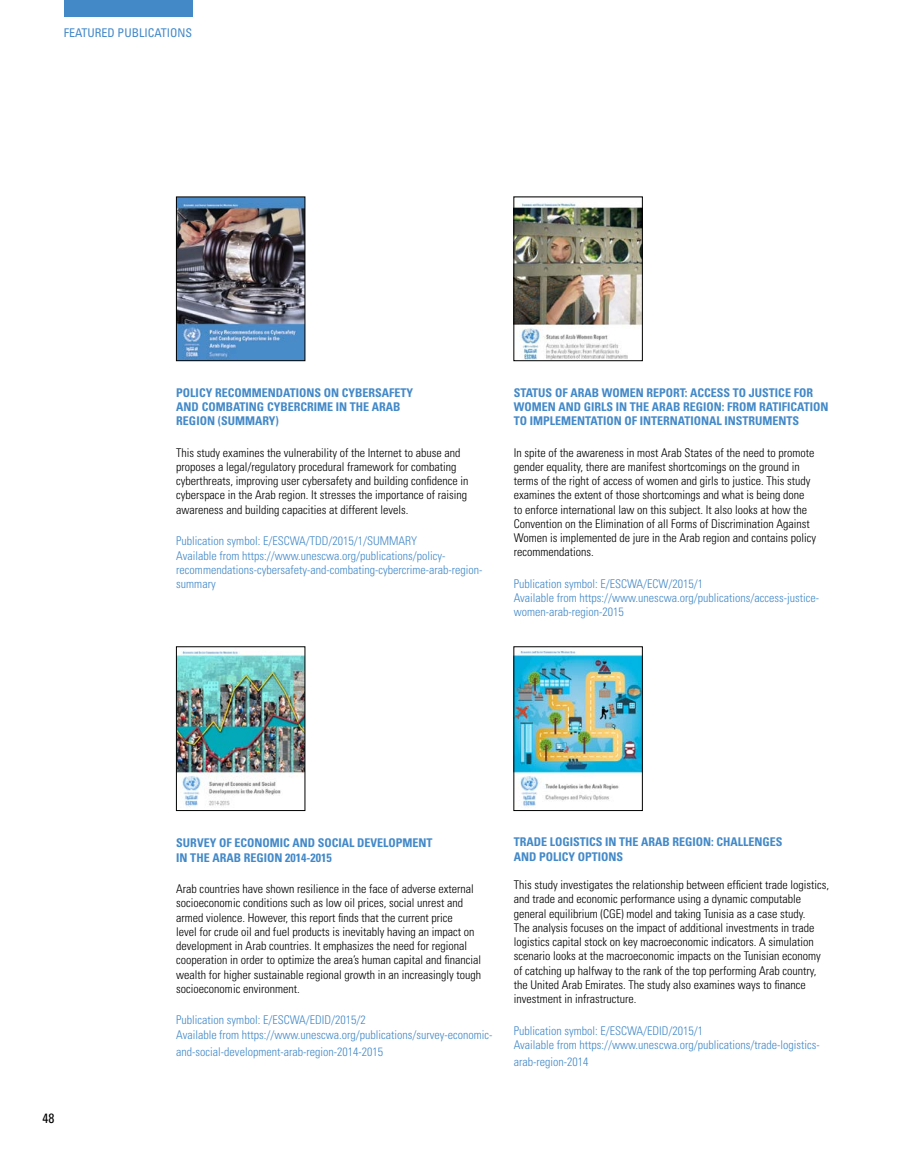
<style>
.page{position:relative;width:915px;height:1166px;background:#fff}
.page>*{position:absolute;margin:0;border:0;box-sizing:border-box;transform-origin:0 0}
.t1{font:condensed 13.5px "Univers LT Std";color:#000}
.t2{font:300 condensed 12px/14.2px "Univers LT Std";color:#000}
.t3{font:300 condensed 12px/14.2px "Univers LT Std";color:#4389c8}
.t4{font:700 condensed 12px/14.2px "Univers LT Std";color:#4389c8}
.t5{font:condensed 12px "Univers LT Std";color:#4389c8}
</style>
<div class="page">
<div style="left:64px;top:0;width:128px;height:17px;background:#4389c8"></div>
<img style="left:515px;top:650px;width:125px;height:158px">
<img style="left:515px;top:201px;width:125px;height:158px">
<div style="left:513px;top:197px;width:129px;height:164px;border:1px solid #000"></div>
<img style="left:178px;top:651px;width:125px;height:156px">
<div style="left:176px;top:646px;width:129px;height:164px;border:1px solid #000"></div>
<img style="left:178px;top:199px;width:125px;height:160px">
<div style="left:176px;top:197px;width:129px;height:164px;border:1px solid #000"></div>
<p class="t5" style="left:64px;top:25px;width:130px">FEATURED PUBLICATIONS</p>
<p class="t1" style="left:43px;top:1109px;width:13px">48</p>
<p class="t4" style="left:176px;top:385px;width:238px">POLICY RECOMMENDATIONS ON CYBERSAFETY<br>AND COMBATING CYBERCRIME IN THE ARAB<br>REGION (SUMMARY)</p>
<p class="t2" style="left:176px;top:445px;width:293px">This study examines the vulnerability of the Internet to abuse and proposes a legal/regulatory procedural framework for combating cyberthreats, improving user cybersafety and building confidence in cyberspace in the Arab region. It stresses the importance of raising awareness and building capacities at different levels.</p>
<p class="t3" style="left:176px;top:533px;width:307px">Publication symbol: E/ESCWA/TDD/2015/1/SUMMARY<br>Available from https://www.unescwa.org/publications/policy&shy;recommendations-cybersafety-and-combating-cybercrime-arab-region&shy;summary</p>
<p class="t4" style="left:513px;top:385px;width:316px">STATUS OF ARAB WOMEN REPORT: ACCESS TO JUSTICE FOR<br>WOMEN AND GIRLS IN THE ARAB REGION: FROM RATIFICATION<br>TO IMPLEMENTATION OF INTERNATIONAL INSTRUMENTS</p>
<p class="t2" style="left:513px;top:445px;width:304px">In spite of the awareness in most Arab States of the need to promote gender equality, there are manifest shortcomings on the ground in terms of the right of access of women and girls to justice. This study examines the extent of those shortcomings and what is being done<br>to enforce international law on this subject. It also looks at how the Convention on the Elimination of all Forms of Discrimination Against Women is implemented de jure in the Arab region and contains policy recommendations.</p>
<p class="t3" style="left:513px;top:576px;width:307px">Publication symbol: E/ESCWA/ECW/2015/1<br>Available from https://www.unescwa.org/publications/access-justice&shy;women-arab-region-2015</p>
<p class="t4" style="left:176px;top:835px;width:258px">SURVEY OF ECONOMIC AND SOCIAL DEVELOPMENT<br>IN THE ARAB REGION 2014-2015</p>
<p class="t2" style="left:176px;top:881px;width:306px">Arab countries have shown resilience in the face of adverse external socioeconomic conditions such as low oil prices, social unrest and armed violence. However, this report finds that the current price<br>level for crude oil and fuel products is inevitably having an impact on development in Arab countries. It emphasizes the need for regional cooperation in order to optimize the area’s human capital and financial wealth for higher sustainable regional growth in an increasingly tough socioeconomic environment.</p>
<p class="t3" style="left:176px;top:1012px;width:318px">Publication symbol: E/ESCWA/EDID/2015/2<br>Available from https://www.unescwa.org/publications/survey-economic-</p>
<p class="t3" style="left:176px;top:1044px;width:208px">and-social-development-arab-region-2014-2015</p>
<p class="t4" style="left:513px;top:834px;width:270px">TRADE LOGISTICS IN THE ARAB REGION: CHALLENGES<br>AND POLICY OPTIONS</p>
<p class="t2" style="left:513px;top:877px;width:317px">This study investigates the relationship between efficient trade logistics, and trade and economic performance using a dynamic computable general equilibrium (CGE) model and taking Tunisia as a case study.<br>The analysis focuses on the impact of additional investments in trade logistics capital stock on key macroeconomic indicators. A simulation scenario looks at the macroeconomic impacts on the Tunisian economy of catching up halfway to the rank of the top performing Arab country, the United Arab Emirates. The study also examines ways to finance investment in infrastructure.</p>
<p class="t3" style="left:513px;top:1023px;width:307px">Publication symbol: E/ESCWA/EDID/2015/1<br>Available from https://www.unescwa.org/publications/trade-logistics-</p>
<p class="t3" style="left:513px;top:1054px;width:76px">arab-region-2014</p>
</div>
